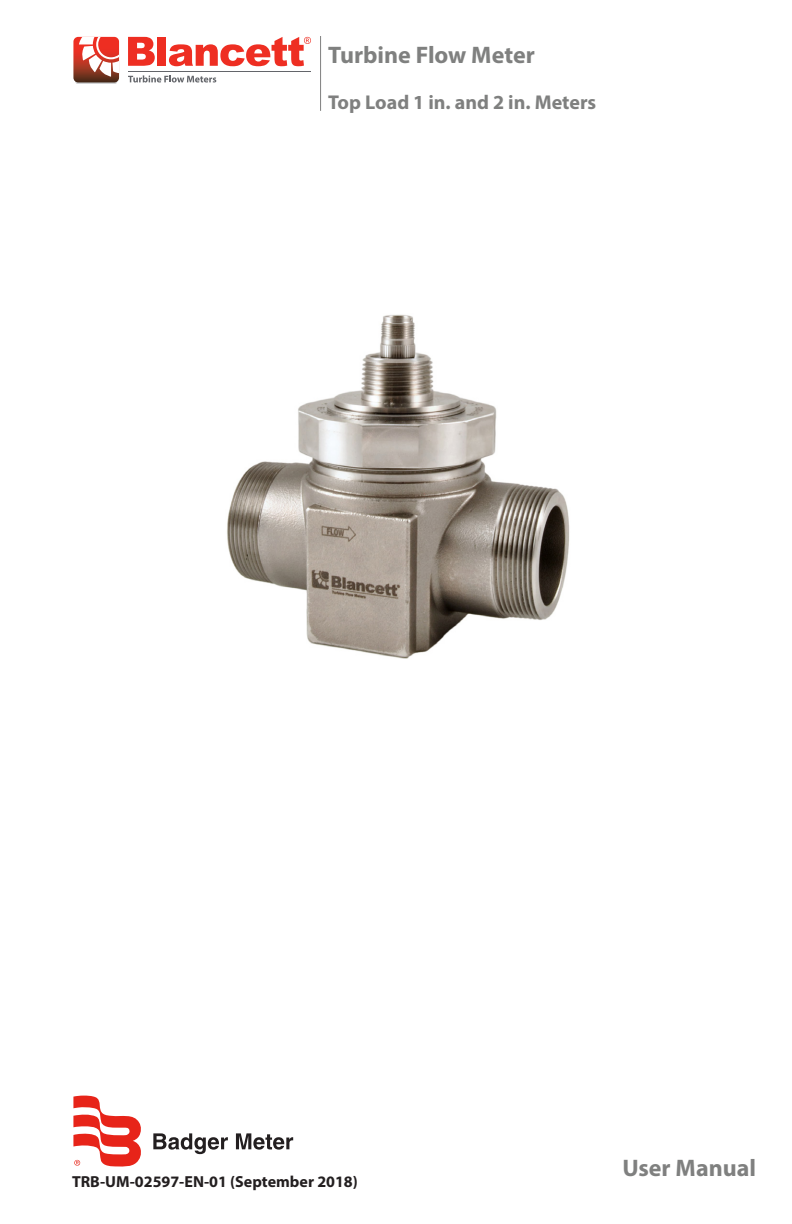
<style>
.page{position:relative;width:792px;height:1224px;background:#fff}
.page>*{position:absolute;margin:0;border:0;box-sizing:border-box;transform-origin:0 0}
.t1{font:700 24px "Myriad Pro";color:#7f807f}
.t2{font:700 20px "Myriad Pro";color:#7f807f}
.t3{font:700 16px "Myriad Pro";color:#231f20}
</style>
<div class="page">
<hr style="left:320px;top:36px;width:1px;height:75px;background:#7f807f">
<div style="left:75px;top:79px;width:42px;height:5px;background:#d1d2d4;border-radius:2px"></div>
<hr style="left:128px;top:71px;width:183px;height:1px;background:#63656a">
<svg style="left:128px;top:75px;width:88px;height:8px"></svg>
<svg style="left:73px;top:37px;width:46px;height:46px"></svg>
<svg style="left:128px;top:37px;width:27px;height:29px"></svg>
<div style="left:158px;top:37px;width:8px;height:29px;background:#ee2e22"></div>
<svg style="left:169px;top:37px;width:142px;height:29px"></svg>
<svg style="left:153px;top:1133px;width:75px;height:21px"></svg>
<svg style="left:236px;top:1133px;width:57px;height:17px"></svg>
<svg style="left:73px;top:1096px;width:68px;height:71px"></svg>
<img style="left:227px;top:314px;width:343px;height:345px">
<h1 class="t1" style="left:328px;top:39px;width:208px">Turbine Flow Meter</h1>
<p class="t2" style="left:328px;top:89px;width:269px">Top Load 1 in. and 2 in. Meters</p>
<p class="t3" style="left:72px;top:1171px;width:287px">TRB-UM-02597-EN-01 (September 2018)</p>
<h1 class="t1" style="left:623px;top:1152px;width:135px">User Manual</h1>
</div>
